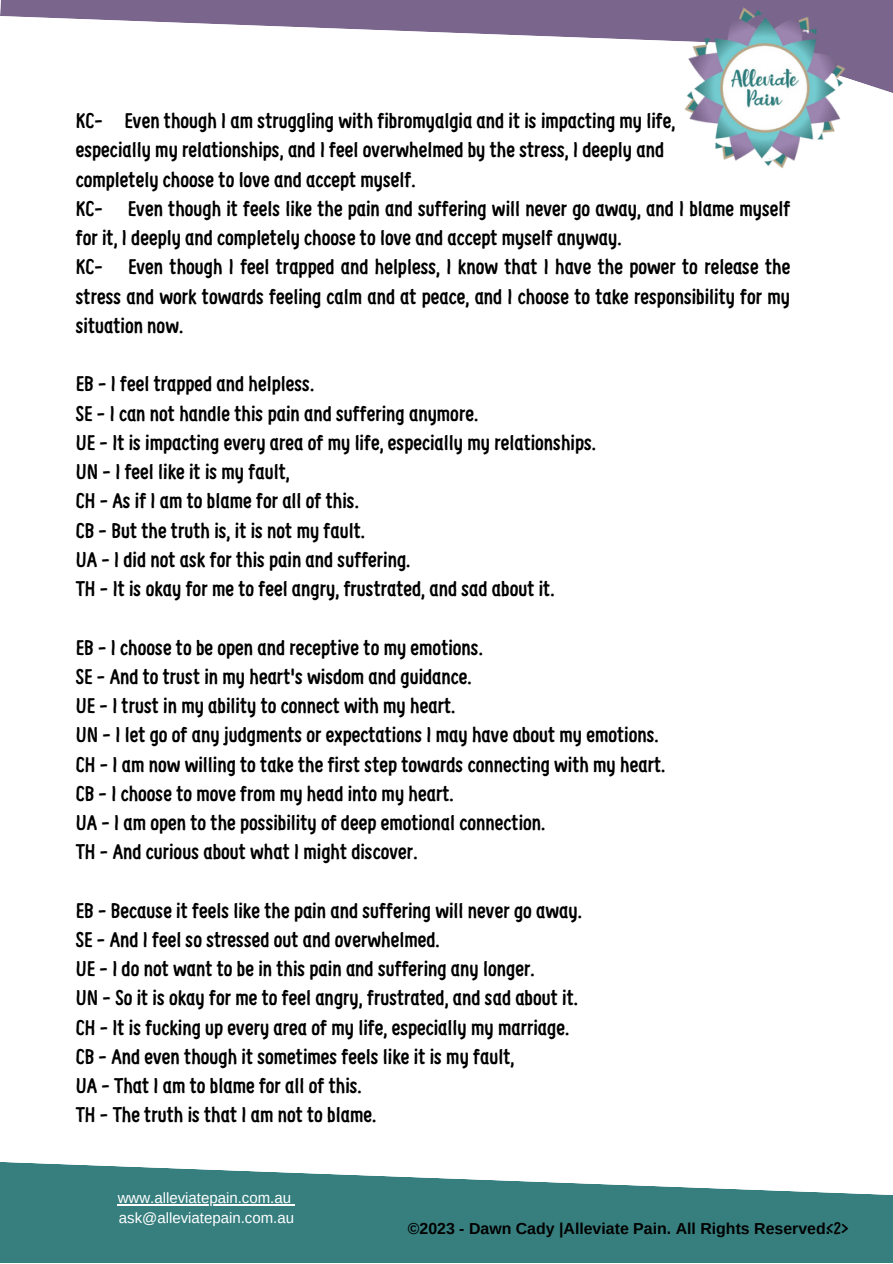
<style>
.page{position:relative;width:893px;height:1264px;background:#fff}
.page>*{position:absolute;margin:0;border:0;box-sizing:border-box;transform-origin:0 0}
.t1{font:700 condensed 21px/29.2px "Supernettcn";color:#000}
.t2{font:700 condensed 16.5px "Supernettcn";color:#000}
.t3{font:700 15.9px "Arimo";color:#000}
.t4{font:15px "Arimo";color:#fff}
</style>
<div class="page">
<svg style="left:0;top:1162px;width:892px;height:100px;fill:#377f7f"></svg>
<svg style="left:0;top:0;width:592px;height:38px;fill:#7a668c"></svg>
<svg style="left:592px;top:0;width:300px;height:93px"></svg>
<img style="left:683px;top:7px;width:165px;height:162px">
<hr style="left:118px;top:1204px;width:177px;height:1px;background:#fff">
<p class="t1" style="left:76px;top:108px;width:601px">KC- Even though I am struggling with fibromyalgia and it is impacting my life,</p>
<p class="t1" style="left:76px;top:137px;width:589px">especially my relationships, and I feel overwhelmed by the stress, I deeply and</p>
<p class="t1" style="left:76px;top:166px;width:341px">completely choose to love and accept myself.</p>
<p class="t1" style="left:76px;top:195px;width:716px">KC- Even though it feels like the pain and suffering will never go away, and I blame myself for it, I deeply and completely choose to love and accept myself anyway.</p>
<p class="t1" style="left:76px;top:254px;width:716px;text-align:justify">KC- Even though I feel trapped and helpless, I know that I have the power to release the stress and work towards feeling calm and at peace, and I choose to take responsibility for my situation now.</p>
<p class="t1" style="left:76px;top:371px;width:240px">EB - I feel trapped and helpless.</p>
<p class="t1" style="left:76px;top:400px;width:404px">SE - I can not handle this pain and suffering anymore.</p>
<p class="t1" style="left:76px;top:429px;width:521px">UE - It is impacting every area of my life, especially my relationships.</p>
<p class="t1" style="left:76px;top:458px;width:215px">UN - I feel like it is my fault,</p>
<p class="t1" style="left:76px;top:488px;width:284px">CH - As if I am to blame for all of this.</p>
<p class="t1" style="left:76px;top:517px;width:290px">CB - But the truth is, it is not my fault.</p>
<p class="t1" style="left:76px;top:546px;width:336px">UA - I did not ask for this pain and suffering.</p>
<p class="t1" style="left:76px;top:575px;width:480px">TH - It is okay for me to feel angry, frustrated, and sad about it.</p>
<p class="t1" style="left:76px;top:634px;width:408px">EB - I choose to be open and receptive to my emotions.</p>
<p class="t1" style="left:76px;top:663px;width:397px">SE - And to trust in my heart's wisdom and guidance.</p>
<p class="t1" style="left:76px;top:692px;width:381px">UE - I trust in my ability to connect with my heart.</p>
<p class="t1" style="left:76px;top:722px;width:584px">UN - I let go of any judgments or expectations I may have about my emotions.</p>
<p class="t1" style="left:76px;top:751px;width:591px">CH - I am now willing to take the first step towards connecting with my heart.</p>
<p class="t1" style="left:76px;top:780px;width:379px">CB - I choose to move from my head into my heart.</p>
<p class="t1" style="left:76px;top:809px;width:471px">UA - I am open to the possibility of deep emotional connection.</p>
<p class="t1" style="left:76px;top:838px;width:343px">TH - And curious about what I might discover.</p>
<p class="t1" style="left:76px;top:897px;width:507px">EB - Because it feels like the pain and suffering will never go away.</p>
<p class="t1" style="left:76px;top:926px;width:365px">SE - And I feel so stressed out and overwhelmed.</p>
<p class="t1" style="left:76px;top:955px;width:460px">UE - I do not want to be in this pain and suffering any longer.</p>
<p class="t1" style="left:76px;top:985px;width:503px">UN - So it is okay for me to feel angry, frustrated, and sad about it.</p>
<p class="t1" style="left:76px;top:1014px;width:495px">CH - It is fucking up every area of my life, especially my marriage.</p>
<p class="t1" style="left:76px;top:1043px;width:440px">CB - And even though it sometimes feels like it is my fault,</p>
<p class="t1" style="left:76px;top:1072px;width:287px">UA - That I am to blame for all of this.</p>
<p class="t1" style="left:76px;top:1101px;width:302px">TH - The truth is that I am not to blame.</p>
<p class="t4" style="left:118px;top:1189px;width:175px">www.alleviatepain.com.au</p>
<p class="t4" style="left:119px;top:1209px;width:177px">ask@alleviatepain.com.au</p>
<p class="t2" style="left:826px;top:1221px;width:24px">&lt;2&gt;</p>
<p class="t3" style="left:408px;top:1219px;width:424px">©2023 - Dawn Cady |Alleviate Pain. All Rights Reserved.</p>
</div>
